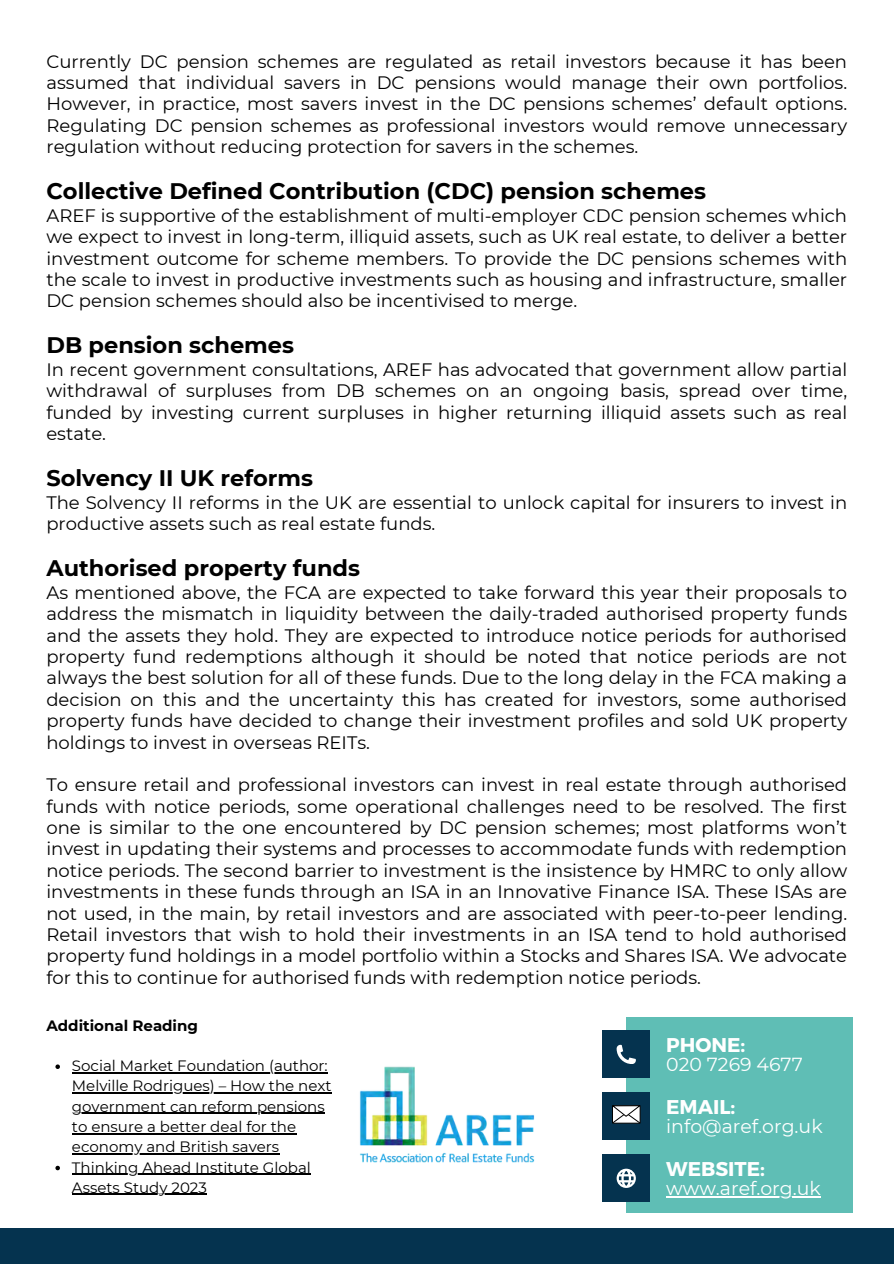
<style>
.page{position:relative;width:894px;height:1264px;background:#fff}
.page>*{position:absolute;margin:0;border:0;box-sizing:border-box;transform-origin:0 0}
.t1{font:700 22.5px "Montserrat";color:#000}
.t2{font:700 19.95px "Montserrat";color:#fff}
.t3{font:18.9px "Montserrat";color:#fff}
.t4{font:18px/21.3px "Montserrat";color:#000;text-align:justify}
.t5{font:15px/20.2px "Montserrat";color:#000}
.t6{font:700 15px "Montserrat";color:#000}
</style>
<div class="page">
<div style="left:0;top:1228px;width:893px;height:35px;background:#05334f"></div>
<div style="left:626px;top:1017px;width:226px;height:195px;background:#5fbeb5"></div>
<div style="left:602px;top:1030px;width:47px;height:48px;background:#05334f"></div>
<div style="left:602px;top:1092px;width:47px;height:48px;background:#05334f"></div>
<div style="left:602px;top:1154px;width:47px;height:47px;background:#05334f"></div>
<svg style="left:616px;top:1044px;width:19px;height:19px"></svg>
<svg style="left:616px;top:1168px;width:19px;height:19px"></svg>
<svg style="left:612px;top:1105px;width:28px;height:18px"></svg>
<hr style="left:666px;top:1196px;width:154px;height:2px;background:#fff">
<svg style="left:55px;top:1064px;width:5px;height:4px"></svg>
<hr style="left:72px;top:1072px;width:256px;height:1px;background:#000">
<hr style="left:72px;top:1092px;width:259px;height:1px;background:#000">
<hr style="left:72px;top:1112px;width:252px;height:1px;background:#000">
<hr style="left:72px;top:1133px;width:224px;height:1px;background:#000">
<hr style="left:72px;top:1153px;width:207px;height:1px;background:#000">
<svg style="left:55px;top:1165px;width:5px;height:5px"></svg>
<hr style="left:72px;top:1173px;width:239px;height:1px;background:#000">
<hr style="left:72px;top:1193px;width:135px;height:1px;background:#000">
<img style="left:359px;top:1066px;width:176px;height:97px">
<h3 class="t4" style="left:46px;top:50px;width:802px">Currently DC pension schemes are regulated as retail investors because it has been assumed that individual savers in DC pensions would manage their own portfolios.<br>However, in practice, most savers invest in the DC pensions schemes’ default options.<br>Regulating DC pension schemes as professional investors would remove unnecessary regulation without reducing protection for savers in the schemes.</h3>
<h3 class="t1" style="left:46px;top:177px;width:661px">Collective Defined Contribution (CDC) pension schemes</h3>
<h3 class="t4" style="left:46px;top:205px;width:802px">AREF is supportive of the establishment of multi-employer CDC pension schemes which we expect to invest in long-term, illiquid assets, such as UK real estate, to deliver a better investment outcome for scheme members. To provide the DC pensions schemes with the scale to invest in productive investments such as housing and infrastructure, smaller DC pension schemes should also be incentivised to merge.</h3>
<h3 class="t1" style="left:46px;top:332px;width:249px">DB pension schemes</h3>
<h3 class="t4" style="left:46px;top:359px;width:802px">In recent government consultations, AREF has advocated that government allow partial withdrawal of surpluses from DB schemes on an ongoing basis, spread over time, funded by investing current surpluses in higher returning illiquid assets such as real estate.</h3>
<h3 class="t1" style="left:46px;top:464px;width:268px">Solvency II UK reforms</h3>
<h3 class="t4" style="left:46px;top:491px;width:802px">The Solvency II reforms in the UK are essential to unlock capital for insurers to invest in productive assets such as real estate funds.</h3>
<h3 class="t1" style="left:46px;top:554px;width:315px">Authorised property funds</h3>
<h3 class="t4" style="left:46px;top:581px;width:802px">As mentioned above, the FCA are expected to take forward this year their proposals to address the mismatch in liquidity between the daily-traded authorised property funds and the assets they hold. They are expected to introduce notice periods for authorised property fund redemptions although it should be noted that notice periods are not always the best solution for all of these funds. Due to the long delay in the FCA making a decision on this and the uncertainty this has created for investors, some authorised property funds have decided to change their investment profiles and sold UK property holdings to invest in overseas REITs.</h3>
<h3 class="t4" style="left:46px;top:774px;width:802px">To ensure retail and professional investors can invest in real estate through authorised funds with notice periods, some operational challenges need to be resolved. The first one is similar to the one encountered by DC pension schemes; most platforms won’t invest in updating their systems and processes to accommodate funds with redemption notice periods. The second barrier to investment is the insistence by HMRC to only allow investments in these funds through an ISA in an Innovative Finance ISA. These ISAs are not used, in the main, by retail investors and are associated with peer-to-peer lending.<br>Retail investors that wish to hold their investments in an ISA tend to hold authorised property fund holdings in a model portfolio within a Stocks and Shares ISA. We advocate for this to continue for authorised funds with redemption notice periods.</h3>
<h2 class="t6" style="left:46px;top:1016px;width:153px">Additional Reading</h2>
<h1 class="t5" style="left:72px;top:1055px;width:257px">Social Market Foundation (author:</h1>
<h2 class="t5" style="left:72px;top:1075px;width:261px">Melville Rodrigues) – How the next</h2>
<p class="t5" style="left:72px;top:1096px;width:254px">government can reform pensions to ensure a better deal for the</p>
<p class="t5" style="left:72px;top:1136px;width:240px">economy and British savers<br>Thinking Ahead Institute Global</p>
<p class="t5" style="left:72px;top:1177px;width:136px">Assets Study 2023</p>
<h4 class="t2" style="left:666px;top:1032px;width:81px">PHONE:</h4>
<p class="t3" style="left:666px;top:1052px;width:138px">020 7269 4677</p>
<p class="t2" style="left:666px;top:1093px;width:71px">EMAIL:</p>
<h1 class="t3" style="left:666px;top:1114px;width:158px">info@aref.org.uk</h1>
<p class="t2" style="left:666px;top:1155px;width:100px">WEBSITE:</p>
<p class="t3" style="left:666px;top:1176px;width:156px">www.aref.org.uk</p>
</div>
